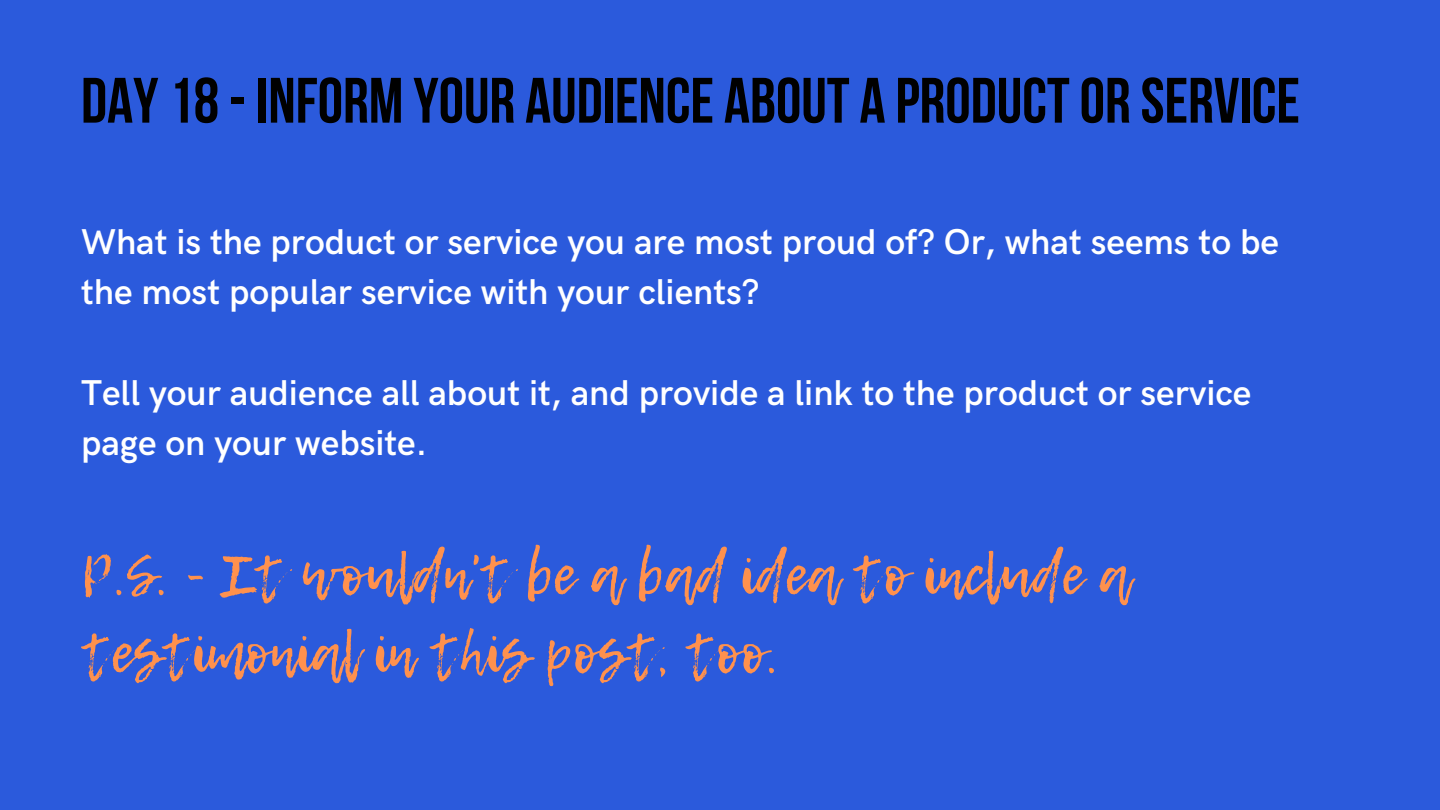
<style>
.page{position:relative;width:1440px;height:810px;background:#2b5adc}
.page>*{position:absolute;margin:0;border:0;box-sizing:border-box;transform-origin:0 0}
.t1{font:700 64px "Bebas Neue";color:#000}
.t2{font:56px/78px "Lemon Tuesday";color:#ff914d}
.t3{font:600 36px/50.2px "HK Grotesk";color:#fff}
</style>
<div class="page">
<p class="t1" style="left:81px;top:75px;width:1220px">DAY18- INFORM YOUR AUDIENCE ABOUT A PRODUCTOR SERVICE</p>
<p class="t3" style="left:81px;top:218px;width:1199px">What is the product or service you are most proud of? Or, what seems to be the most popular service with your clients?</p>
<p class="t3" style="left:81px;top:369px;width:1172px">Tell your audience all about it, and provide a link to the product or service page on your website.</p>
<p class="t2" style="left:81px;top:536px;width:1050px">P.S. - It wouldn't be a bad idea to include a testimonial in this post, too.</p>
</div>
